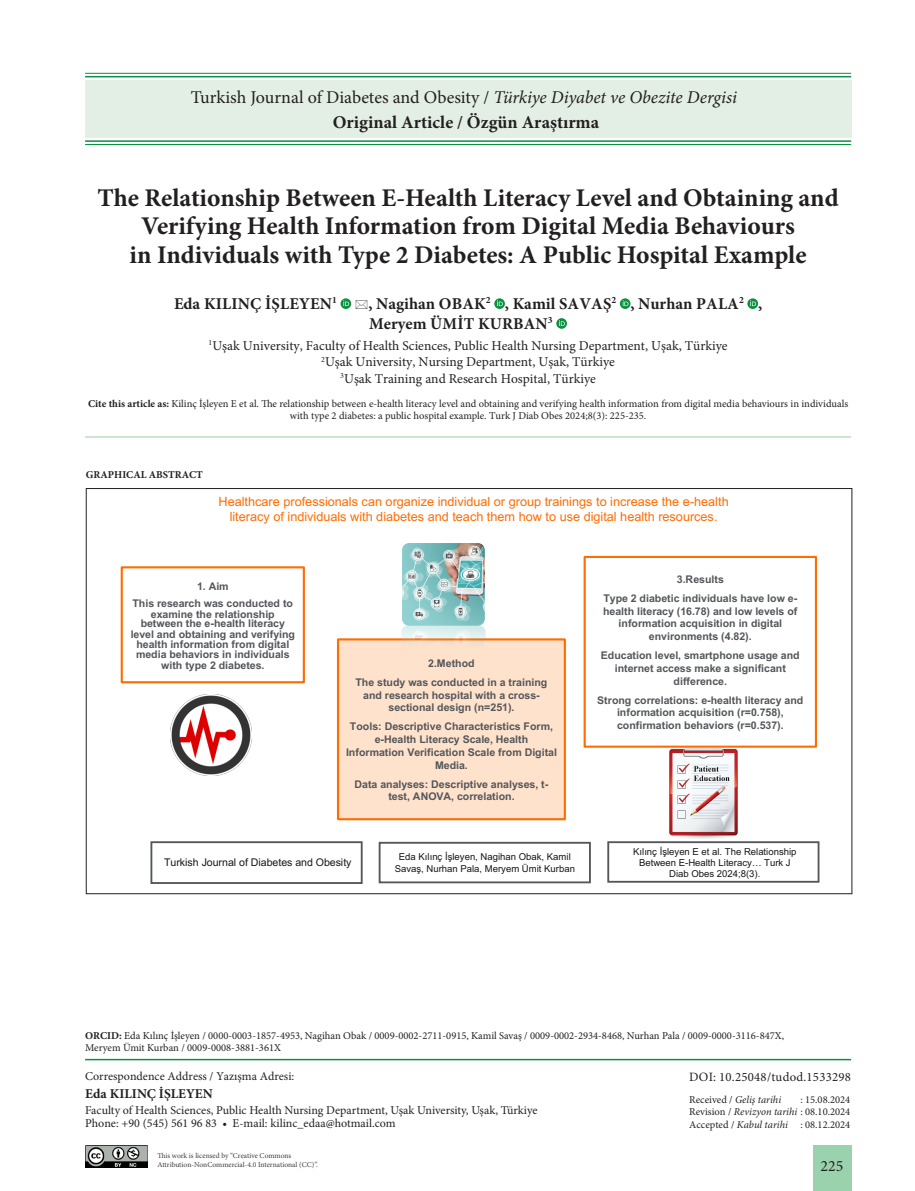
<style>
.page{position:relative;width:915px;height:1191px;background:#fff}
.page>*{position:absolute;margin:0;border:0;box-sizing:border-box;transform-origin:0 0}
.t1{font:700 25.5px/28.5px "Minion Pro";color:#231f20;text-align:center}
.t2{font:18px "Minion Pro";color:#231f20}
.t3{font:700 18px "Minion Pro";color:#231f20}
.t4{font:700 16.5px "Minion Pro";letter-spacing:.01em;color:#231f20}
.t5{font:15.75px "Minion Pro";color:#231f20}
.t6{font:13.5px "Minion Pro";color:#231f20}
.t7{font:700 13.5px "Minion Pro";color:#231f20}
.t8{font:12.75px/14.7px "Arial";letter-spacing:-.005em;color:#ff6c00;text-align:center}
.t9{font:12.75px "Minion Pro";letter-spacing:.02em;color:#231f20}
.t10{font:12px "Minion Pro";color:#231f20}
.t11{font:700 10.65px/12.8px "Arial";letter-spacing:-.005em;color:#53565a;text-align:center}
.t12{font:10.65px "Arial";letter-spacing:-.005em;color:#181717}
.t13{font:10.5px/12px "Minion Pro";color:#231f20;text-align:center}
.t14{font:italic 10.5px "Minion Pro";color:#231f20}
.t15{font:700 10.5px "Minion Pro";color:#231f20}
.t16{font:9.6px/11.1px "Arial";color:#181717;text-align:center}
.t17{font:7.5px/9px "Minion Pro";letter-spacing:-.005em;color:#3e3e3f}
.s1{font-style:italic}
.s2{font-weight:700}
.s3{font-style:inherit}
.s4{font-style:normal}
</style>
<div class="page">
<div style="left:85px;top:80px;width:765px;height:57px;background:#e3efe4"></div>
<hr style="left:85px;top:76px;width:765px;height:1px;background:#089240">
<hr style="left:85px;top:140px;width:765px;height:2px;background:#089240">
<hr style="left:85px;top:73px;width:765px;height:1px;background:#089240">
<hr style="left:85px;top:144px;width:765px;height:1px;background:#089240">
<hr style="left:85px;top:1058px;width:765px;height:2px;background:#089240">
<div style="left:812px;top:1145px;width:38px;height:46px;background:#9ad2ae"></div>
<img style="left:85px;top:1145px;width:63px;height:22px">
<hr style="left:85px;top:436px;width:765px;height:2px;background:#c0dbc2">
<svg style="left:494px;top:298px;width:10px;height:11px"></svg>
<svg style="left:619px;top:298px;width:11px;height:11px"></svg>
<svg style="left:747px;top:298px;width:10px;height:11px"></svg>
<svg style="left:556px;top:318px;width:10px;height:11px"></svg>
<div style="left:150px;top:841px;width:212px;height:43px;border:2px solid #53565a"></div>
<div style="left:378px;top:842px;width:212px;height:41px;border:2px solid #53565a"></div>
<div style="left:607px;top:841px;width:212px;height:41px;border:2px solid #53565a"></div>
<div style="left:121px;top:566px;width:184px;height:117px;border:2px solid #ff6c00"></div>
<div style="left:338px;top:639px;width:226px;height:180px;background:#ffe2cc"></div>
<div style="left:337px;top:638px;width:228px;height:182px;border:2px solid #ff6c00"></div>
<div style="left:583px;top:556px;width:233px;height:191px;border:2px solid #ff6c00"></div>
<img style="left:400px;top:626px;width:86px;height:18px">
<img style="left:402px;top:543px;width:82px;height:83px">
<img style="left:170px;top:694px;width:82px;height:82px">
<img style="left:669px;top:748px;width:69px;height:91px">
<svg style="left:340px;top:298px;width:12px;height:11px"></svg>
<h2 class="t2" style="left:191px;top:85px;width:547px">Turkish Journal of Diabetes and Obesity / <span class="s1">Türkiye Diyabet ve Obezite Dergisi</span></h2>
<p class="t3" style="left:333px;top:110px;width:268px">Original Article / Özgün Araştırma</p>
<p class="t1" style="left:97px;top:183px;width:742px">The Relationship Between E-Health Literacy Level and Obtaining and<br>Verifying Health Information from Digital Media Behaviours</p>
<p class="t1" style="left:130px;top:240px;width:678px">in Individuals with Type 2 Diabetes: A Public Hospital Example</p>
<p class="t4" style="left:174px;top:292px;width:164px">Eda KILINÇ İŞLEYEN<sup>1</sup></p>
<p class="t4" style="left:368px;top:292px;width:395px">, Nagihan OBAK<sup>2</sup> , Kamil SAVAŞ<sup>2</sup> , Nurhan PALA<sup>2</sup> ,</p>
<p class="t4" style="left:369px;top:312px;width:185px">Meryem ÜMIT KURBAN<sup>3</sup></p>
<p class="t6" style="left:208px;top:336px;width:520px"><sup>1</sup>Uşak University, Faculty of Health Sciences, Public Health Nursing Department, Uşak, Türkiye</p>
<p class="t6" style="left:321px;top:353px;width:295px"><sup>2</sup>Uşak University, Nursing Department, Uşak, Türkiye</p>
<p class="t6" style="left:340px;top:369px;width:257px"><sup>3</sup>Uşak Training and Research Hospital, Türkiye</p>
<p class="t13" style="left:88px;top:398px;width:761px"><span class="s2">Cite this article as:</span> Kilinç İşleyen E et al. The relationship between e-health literacy level and obtaining and verifying health information from digital media behaviours in individuals with type 2 diabetes: a public hospital example. Turk J Diab Obes 2024;8(3): 225-235.</p>
<p class="t15" style="left:86px;top:467px;width:118px">GRAPHICAL ABSTRACT</p>
<p class="t8" style="left:218px;top:494px;width:511px">Healthcare professionals can organize individual or group trainings to increase the e-health literacy of individuals with diabetes and teach them how to use digital health resources.</p>
<p class="t11" style="left:132px;top:578px;width:162px;line-height:16.8px">1. Aim<br>This research was conducted to</p>
<p class="t11" style="left:141px;top:609px;width:146px;line-height:9.4px">examine the relationship between the e-health literacy</p>
<p class="t11" style="left:131px;top:629px;width:166px;line-height:10.2px">level and obtaining and verifying health information from digital media behaviors in individuals with type 2 diabetes.</p>
<p class="t11" style="left:355px;top:653px;width:193px;line-height:19px">2.Method<br>The study was conducted in a training</p>
<p class="t11" style="left:363px;top:688px;width:178px">and research hospital with a cross&shy;sectional design (n=251).</p>
<p class="t11" style="left:346px;top:720px;width:212px">Tools: Descriptive Characteristics Form, e-Health Literacy Scale, Health<br>Information Verification Scale from Digital<br>Media.</p>
<p class="t11" style="left:354px;top:777px;width:195px">Data analyses: Descriptive analyses, t&shy;test, ANOVA, correlation.</p>
<p class="t11" style="left:603px;top:570px;width:195px;line-height:19px">3.Results<br>Type 2 diabetic individuals have low e-</p>
<p class="t11" style="left:603px;top:605px;width:196px">health literacy (16.78) and low levels of information acquisition in digital environments (4.82).</p>
<p class="t11" style="left:600px;top:649px;width:200px">Education level, smartphone usage and internet access make a significant difference.</p>
<p class="t11" style="left:597px;top:694px;width:207px">Strong correlations: e-health literacy and information acquisition (r=0.758), confirmation behaviors (r=0.537).</p>
<p class="t12" style="left:164px;top:855px;width:189px">Turkish Journal of Diabetes and Obesity</p>
<p class="t16" style="left:394px;top:851px;width:182px;line-height:11.7px">Eda Kılınç İşleyen, Nagihan Obak, Kamil<br>Savaş, Nurhan Pala, Meryem Ümit Kurban</p>
<p class="t16" style="left:633px;top:846px;width:165px">Kılınç İşleyen E et al. The Relationship<br>Between E-Health Literacy… Turk J<br>Diab Obes 2024;<span class="s3">8(3).</span></p>
<p class="t13" style="left:85px;top:1029px;width:700px"><span class="s2">ORCID:</span> Eda Kılınç İşleyen / 0000-0003-1857-4953, Nagihan Obak / 0009-0002-2711-0915, Kamil Savaş / 0009-0002-2934-8468, Nurhan Pala / 0009-0000-3116-847X,</p>
<p class="t13" style="left:85px;top:1042px;width:197px">Meryem Ümit Kurban / 0009-0008-3881-361X</p>
<p class="t10" style="left:85px;top:1067px;width:211px">Correspondence Address / Yazışma Adresi:</p>
<p class="t7" style="left:85px;top:1084px;width:129px">Eda KILINÇ İŞLEYEN</p>
<p class="t10" style="left:85px;top:1101px;width:454px">Faculty of Health Sciences, Public Health Nursing Department, Uşak University, Uşak, Türkiye</p>
<p class="t10" style="left:85px;top:1115px;width:312px">Phone: +90 (545) 561 96 83 • E-mail: kilinc_edaa@hotmail.com</p>
<p class="t17" style="left:157px;top:1151px;width:162px">This work is licensed by “Creative Commons<br>Attribution-NonCommercial-4.0 International (CC)”.</p>
<p class="t9" style="left:689px;top:1068px;width:163px">DOI: 10.25048/tudod.1533298</p>
<p class="t14" style="left:689px;top:1092px;width:93px"><span class="s4">Received /</span> Geliş tarihi</p>
<p class="t13" style="left:800px;top:1093px;width:51px">: 15.08.2024</p>
<p class="t13" style="left:689px;top:1106px;width:162px">Revision / <span class="s1">Revizyon tarihi</span> : 08.10.2024</p>
<p class="t13" style="left:689px;top:1118px;width:162px">Accepted / <span class="s1">Kabul tarihi</span> : 08.12.2024</p>
<h3 class="t5" style="left:820px;top:1155px;width:24px">225</h3>
</div>
